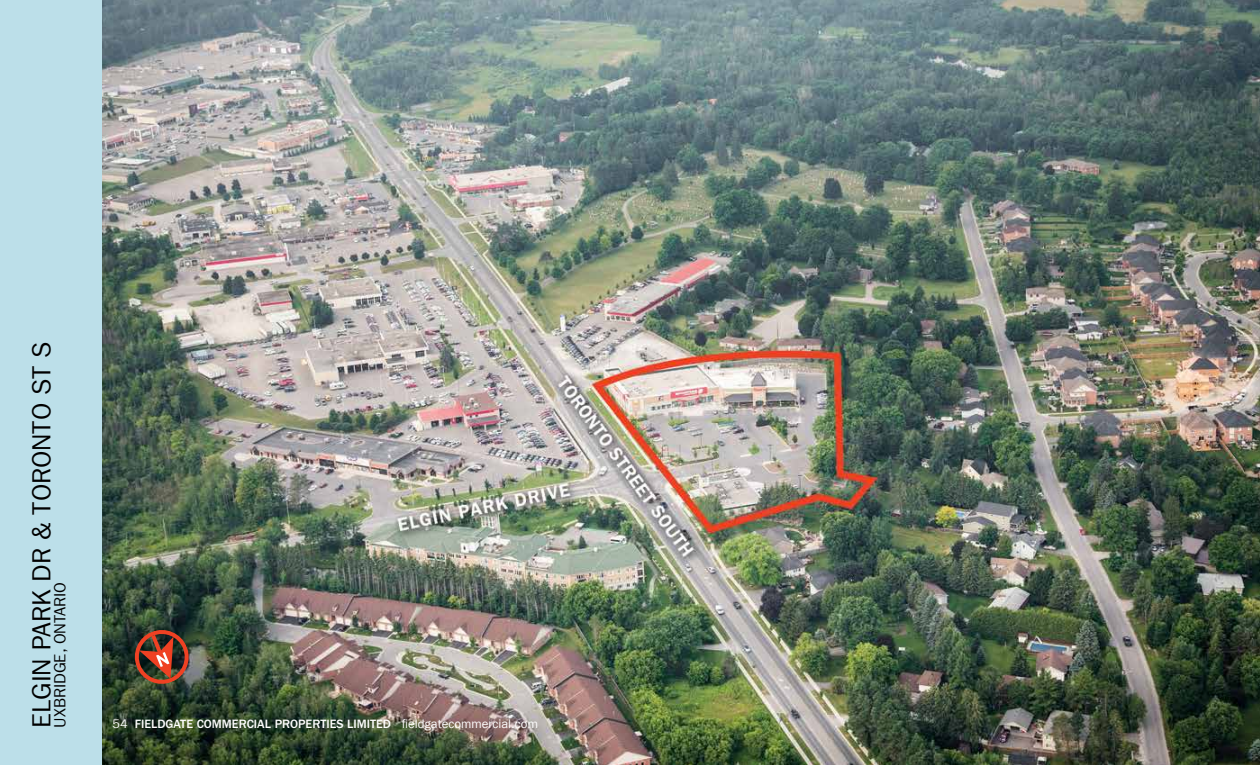
<style>
.page{position:relative;width:1260px;height:765px;background:#fff}
.page>*{position:absolute;margin:0;border:0;box-sizing:border-box;transform-origin:0 0}
.t1{font:26.25px "Franklin Gothic LT Com";color:#000}
.t2{font:16.25px "Franklin Gothic LT Com";color:#000}
.t3{font:500 12.5px "Franklin Gothic";color:#fff}
.s1{font-family:"Franklin Gothic LT Com";font-weight:400}
</style>
<div class="page">
<img style="left:101px;top:0;width:1159px;height:765px">
<img style="left:133px;top:623px;width:62px;height:67px">
<div style="left:0;top:0;width:101px;height:765px;background:#bcdfe9"></div>
<h1 class="t1" style="left:26px;top:728px;width:387px;rotate:-90deg">ELGIN PARK DR &amp; TORONTO ST S</h1>
<h2 class="t2" style="left:51px;top:728px;width:147px;rotate:-90deg">UXBRIDGE, ONTARIO</h2>
<p class="t3" style="left:112px;top:716px;width:427px"><span class="s1">54</span> FIELDGATE COMMERCIAL PROPERTIES LIMITED <span class="s1">fieldgatecommercial.com</span></p>
</div>
